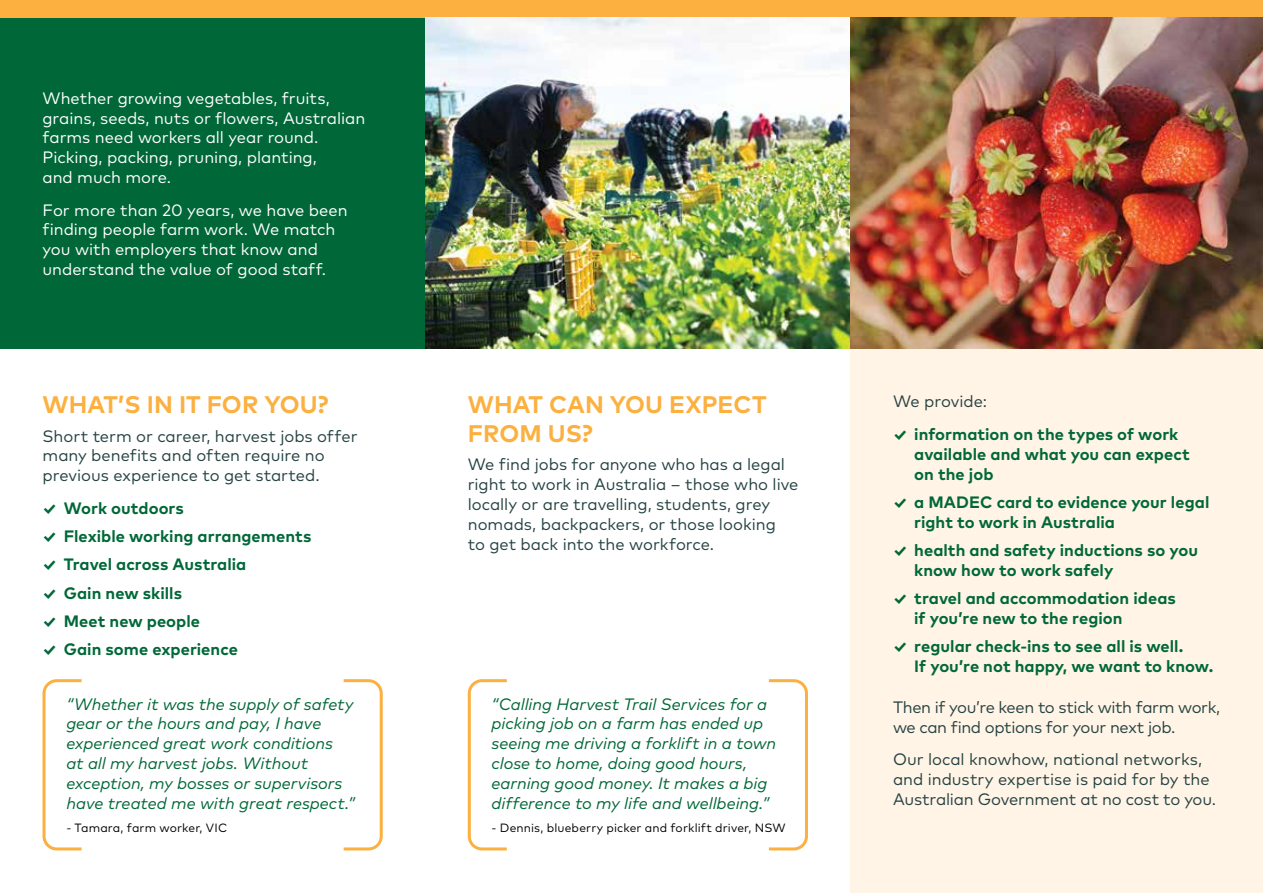
<style>
.page{position:relative;width:1263px;height:893px;background:#fff}
.page>*{position:absolute;margin:0;border:0;box-sizing:border-box;transform-origin:0 0}
.t1{font:700 24px/28.8px "Mark OT";color:#fbb040}
.t2{font:700 16.5px/19.8px "Mark OT";color:#006838}
.t3{font:16.5px/19.8px "Mark OT";letter-spacing:-.005em;color:#254242}
.t4{font:italic 16.5px/19.8px "Mark OT";letter-spacing:-.005em;color:#006838}
.t5{font:16.5px/19.8px "Mark OT";color:#fff}
.t6{font:16.5px/19.8px "Mark OT";letter-spacing:-.025em;color:#254242}
.t7{font:12px "Mark OT";letter-spacing:.01em;color:#000}
.s1{font-family:"Modern Pictograms";font-weight:400}
.s2{font-weight:400;color:#254242}
</style>
<div class="page">
<div style="left:850px;top:349px;width:413px;height:544px;background:#fff4e6"></div>
<div style="left:0;top:17px;width:425px;height:332px;background:#006838"></div>
<div style="left:0;top:0;width:1263px;height:17px;background:#fbb040"></div>
<img style="left:425px;top:17px;width:838px;height:332px">
<svg style="left:42px;top:679px;width:40px;height:172px"></svg>
<svg style="left:467px;top:679px;width:40px;height:172px"></svg>
<svg style="left:343px;top:679px;width:40px;height:172px"></svg>
<svg style="left:768px;top:679px;width:40px;height:172px"></svg>
<p class="t5" style="left:43px;top:88px;width:324px">Whether growing vegetables, fruits, grains, seeds, nuts or flowers, Australian farms need workers all year round.<br>Picking, packing, pruning, planting,<br>and much more.</p>
<p class="t5" style="left:43px;top:200px;width:307px">For more than 20 years, we have been finding people farm work. We match you with employers that know and understand the value of good staff.</p>
<h1 class="t1" style="left:43px;top:390px;width:287px">WHAT’S IN IT FOR YOU?</h1>
<p class="t3" style="left:43px;top:426px;width:316px">Short term or career, harvest jobs offer many benefits and often require no previous experience to get started.</p>
<p class="t2" style="left:43px;top:493px;width:270px;line-height:28.3px"><span class="s1">%</span> Work outdoors<br><span class="s1">%</span> Flexible working arrangements <span class="s1">%</span> Travel across Australia<br><span class="s1">%</span> Gain new skills<br><span class="s1">%</span> Meet new people<br><span class="s1">%</span> Gain some experience</p>
<p class="t4" style="left:66px;top:694px;width:290px">“Whether it was the supply of safety gear or the hours and pay, I have experienced great work conditions<br>at all my harvest jobs. Without exception, my bosses or supervisors have treated me with great respect.”</p>
<p class="t7" style="left:66px;top:820px;width:162px">- Tamara, farm worker, VIC</p>
<h1 class="t1" style="left:468px;top:390px;width:300px">WHAT CAN YOU EXPECT<br>FROM US?</h1>
<p class="t3" style="left:468px;top:455px;width:332px">We find jobs for anyone who has a legal right to work in Australia – those who live locally or are travelling, students, grey nomads, backpackers, or those looking<br>to get back into the workforce.</p>
<p class="t4" style="left:492px;top:694px;width:286px">“Calling Harvest Trail Services for a picking job on a farm has ended up seeing me driving a forklift in a town close to home, doing good hours, earning good money. It makes a big difference to my life and wellbeing.”</p>
<p class="t7" style="left:492px;top:820px;width:296px">- Dennis, blueberry picker and forklift driver, NSW</p>
<p class="t2" style="left:893px;top:385px;width:287px;line-height:32.5px"><span class="s2">We provide:<br></span><span class="s1">%</span> information on the types of work</p>
<p class="t2" style="left:914px;top:444px;width:277px">available and what you can expect on the job</p>
<p class="t2" style="left:914px;top:492px;width:297px;text-indent:-21px"><span class="s1">%</span> a MADEC card to evidence your legal right to work in Australia</p>
<p class="t2" style="left:914px;top:540px;width:285px;text-indent:-21px"><span class="s1">%</span> health and safety inductions so you know how to work safely</p>
<p class="t2" style="left:914px;top:588px;width:263px;text-indent:-21px"><span class="s1">%</span> travel and accommodation ideas if you’re new to the region</p>
<p class="t2" style="left:914px;top:636px;width:301px;text-indent:-21px"><span class="s1">%</span> regular check-ins to see all is well.<br>If you’re not happy, we want to know.</p>
<p class="t6" style="left:893px;top:697px;width:329px">Then if you’re keen to stick with farm work, we can find options for your next job.</p>
<p class="t3" style="left:893px;top:749px;width:325px">Our local knowhow, national networks, and industry expertise is paid for by the<br>Australian Government at no cost to you.</p>
</div>
